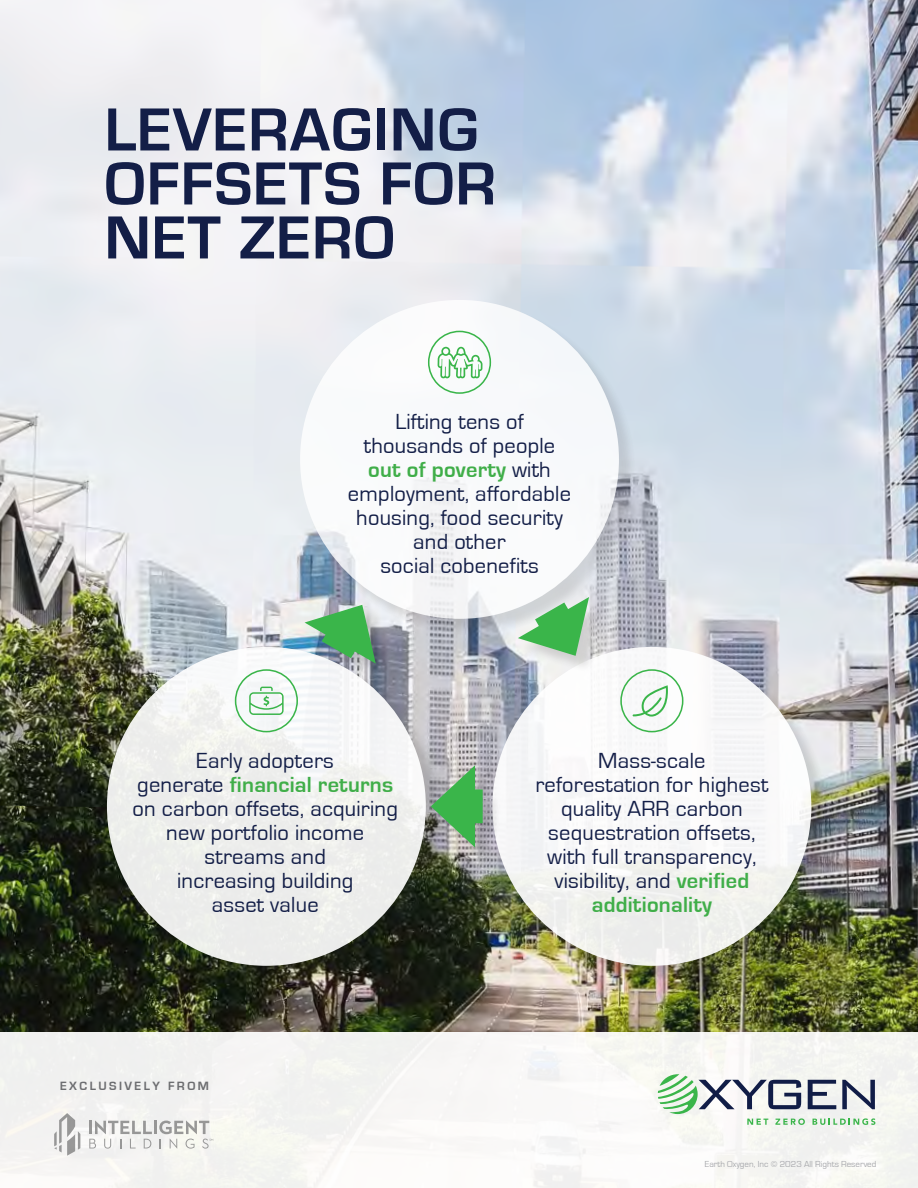
<style>
.page{position:relative;width:918px;height:1188px;background:#fff}
.page>*{position:absolute;margin:0;border:0;box-sizing:border-box;transform-origin:0 0}
.t1{font:700 63px/54px "Eurostile";letter-spacing:.02em;color:#131e47}
.t2{font:22.5px/24px "Eurostile";letter-spacing:.01em;color:#131e47;text-align:center}
.t3{font:700 22.5px "Eurostile";letter-spacing:.01em;color:#40ae49}
.t4{font:700 12.3px "Eurostile";letter-spacing:.2em;color:#6c6d70}
.t5{font:9px "Eurostile";color:#a8a9ad}
.s1{font-weight:400;color:#131e47}
.s2{font-weight:700;color:#40ae49}
</style>
<div class="page">
<img style="left:0;top:0;width:918px;height:1032px">
<div style="left:0;top:1032px;width:918px;height:156px;background:#f6f6f3"></div>
<div style="left:302px;top:302px;width:336px;height:336px;background:#231f20;opacity:.16"></div>
<div style="left:300px;top:300px;width:319px;height:319px;background:#f8fafb;border-radius:50%"></div>
<svg style="left:428px;top:331px;width:63px;height:63px"></svg>
<div style="left:495px;top:649px;width:335px;height:336px;background:#231f20;opacity:.16"></div>
<div style="left:492px;top:647px;width:319px;height:319px;background:linear-gradient(to right,#f4f5f5,#f7f7f6);border-radius:50%"></div>
<svg style="left:620px;top:669px;width:63px;height:63px"></svg>
<div style="left:109px;top:649px;width:336px;height:336px;background:#231f20;opacity:.16"></div>
<div style="left:107px;top:647px;width:319px;height:319px;background:linear-gradient(to right,#edeeeb,#f1f1f0);border-radius:50%"></div>
<div style="left:434px;top:769px;width:68px;height:96px;background:#231f20;opacity:.16"></div>
<div style="left:460px;top:789px;width:23px;height:34px;background:#3ab54a"></div>
<svg style="left:431px;top:765px;width:44px;height:82px;background:#72ae7a"></svg>
<svg style="left:504px;top:565px;width:103px;height:112px"></svg>
<svg style="left:235px;top:584px;width:159px;height:148px"></svg>
<svg style="left:658px;top:1074px;width:217px;height:51px"></svg>
<svg style="left:54px;top:1113px;width:26px;height:43px"></svg>
<svg style="left:89px;top:1121px;width:124px;height:28px"></svg>
<p class="t1" style="left:105px;top:104px;width:393px">LEVERAGING<br>OFFSETS FOR<br>NET ZERO</p>
<p class="t2" style="left:395px;top:410px;width:130px">Lifting tens of</p>
<p class="t2" style="left:364px;top:434px;width:193px">thousands of people</p>
<p class="t3" style="left:368px;top:458px;width:184px">out of poverty <span class="s1">with</span></p>
<p class="t2" style="left:348px;top:482px;width:225px">employment, affordable</p>
<p class="t2" style="left:356px;top:506px;width:208px">housing, food security</p>
<p class="t2" style="left:380px;top:531px;width:160px">and other<br>social cobenefits</p>
<p class="t2" style="left:133px;top:749px;width:267px">Early adopters<br>generate <span class="s2">financial returns </span>on carbon offsets, acquiring</p>
<p class="t2" style="left:166px;top:821px;width:199px">new portfolio income</p>
<p class="t2" style="left:177px;top:845px;width:178px">streams and increasing building asset value</p>
<p class="t4" style="left:60px;top:1079px;width:150px">EXCLUSIVELY FROM</p>
<p class="t2" style="left:535px;top:749px;width:234px">Mass-scale reforestation for highest quality ARR carbon sequestration offsets, with full transparency, visibility, and <span class="s2">verified additionality</span></p>
<p class="t5" style="left:705px;top:1159px;width:173px">Earth Oxygen, Inc © 2023 All Rights Reserved</p>
</div>
